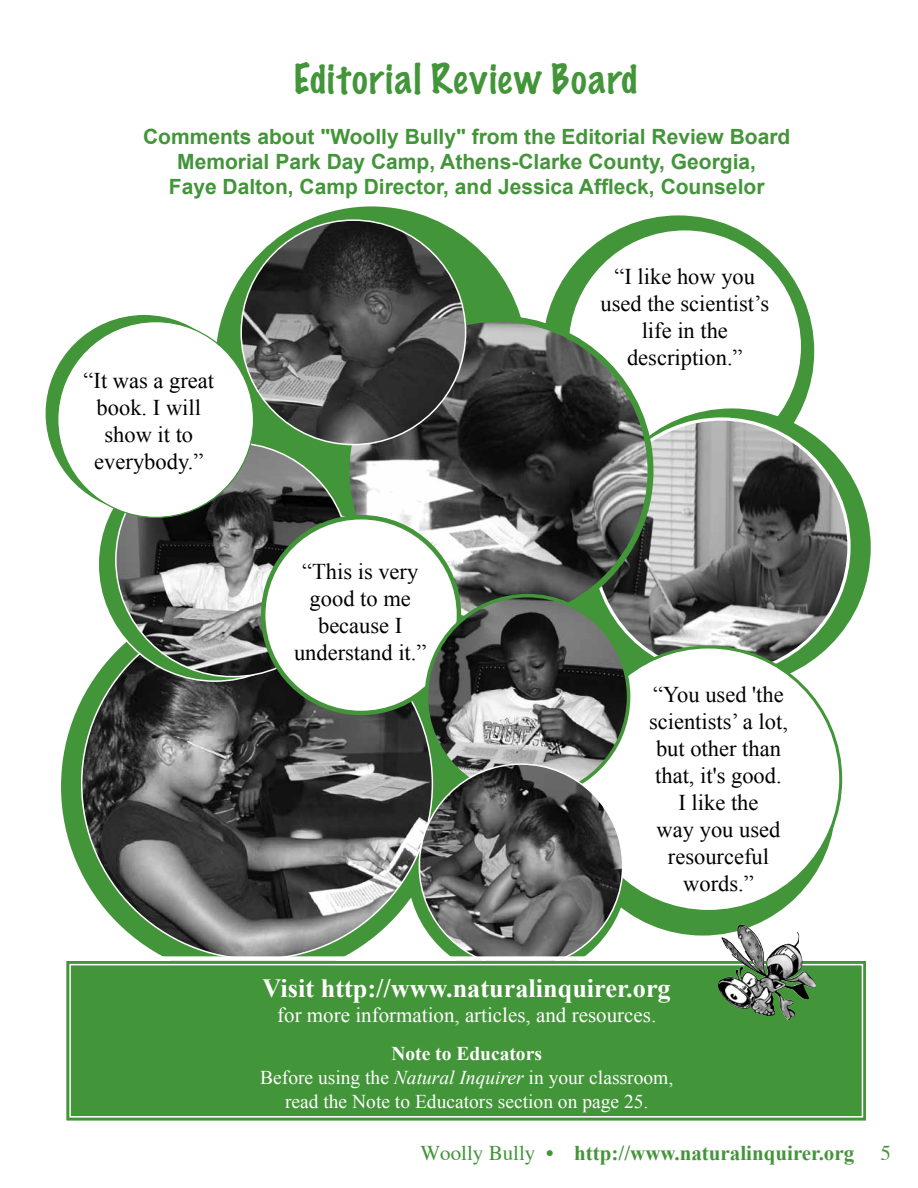
<style>
.page{position:relative;width:918px;height:1188px;background:#fff}
.page>*{position:absolute;margin:0;border:0;box-sizing:border-box;transform-origin:0 0}
.t1{font:100 37.5px "Marker Felt";letter-spacing:.04em;color:#439539}
.t2{font:700 26.25px "Times New Roman";color:#fff}
.t3{font:22.5px/27px "Times New Roman";color:#000;text-align:center}
.t4{font:700 21px/25.2px "Arial";color:#439539;text-align:center}
.t5{font:700 21px "Times New Roman";color:#439539}
.t6{font:21px "Times New Roman";color:#fff}
.t7{font:21px "Times";color:#439539}
.t8{font:19.5px/24px "Times New Roman";color:#fff;text-align:center}
.s1{font-weight:700}
.s2{font-style:italic}
.s3{font-family:"Times";font-weight:400}
.s4{font-family:"Times";font-weight:400;font-style:italic}
</style>
<div class="page">
<div style="left:376px;top:529px;width:296px;height:297px;background:#439539;border-radius:50%"></div>
<div style="left:543px;top:216px;width:270px;height:270px;background:#439539;border-radius:50%"></div>
<div style="left:568px;top:230px;width:234px;height:233px;background:#fff;border-radius:50%"></div>
<div style="left:594px;top:409px;width:276px;height:276px;background:#439539;border-radius:50%"></div>
<img style="left:594px;top:419px;width:255px;height:255px;border-radius:128px">
<svg style="left:408px;top:759px;width:219px;height:219px"></svg>
<div style="left:571px;top:670px;width:264px;height:265px;background:#439539;border-radius:50%"></div>
<div style="left:216px;top:207px;width:311px;height:310px;background:#439539;border-radius:50%"></div>
<svg style="left:80px;top:641px;width:354px;height:313px;background:#636a62"></svg>
<img style="left:347px;top:319px;width:304px;height:304px;border-radius:152px">
<div style="left:576px;top:647px;width:265px;height:264px;background:#fff;border-radius:50%"></div>
<svg style="left:98px;top:447px;width:234px;height:234px;background:#57a04e"></svg>
<img style="left:116px;top:443px;width:234px;height:234px;border-radius:117px">
<div style="left:263px;top:517px;width:196px;height:196px;background:#fff;border-radius:50%"></div>
<div style="left:46px;top:316px;width:196px;height:195px;background:#439539;border-radius:50%"></div>
<div style="left:58px;top:322px;width:196px;height:195px;background:#fff;border-radius:50%"></div>
<img style="left:426px;top:596px;width:203px;height:202px;border-radius:101px">
<img style="left:419px;top:764px;width:204px;height:203px;border-radius:102px">
<img style="left:241px;top:220px;width:225px;height:225px;border-radius:112px">
<div style="left:66px;top:954px;width:800px;height:167px;background:#439539"></div>
<div style="left:69px;top:964px;width:794px;height:154px;border:2px solid #fff"></div>
<img style="left:717px;top:925px;width:79px;height:96px">
<h1 class="t1" style="left:294px;top:61px;width:345px">Editorial Review Board</h1>
<p class="t4" style="left:143px;top:125px;width:649px">Comments about "Woolly Bully" from the Editorial Review Board<br>Memorial Park Day Camp, Athens-Clarke County, Georgia,<br>Faye Dalton, Camp Director, and Jessica Affleck, Counselor</p>
<p class="t3" style="left:84px;top:366px;width:132px">“It was a great book. I will show it to everybody.”</p>
<p class="t3" style="left:294px;top:558px;width:134px">“This is very good to me because I understand it.”</p>
<p class="t3" style="left:600px;top:263px;width:170px">“I like how you used the scientist’s life in the description.”</p>
<p class="t3" style="left:649px;top:680px;width:140px">“You used 'the scientists’ a lot, but other than that, it's good.<br>I like the<br>way you used resourceful words.”</p>
<p class="t2" style="left:263px;top:970px;width:410px">Visit http://www.naturalinquirer.org</p>
<p class="t6" style="left:277px;top:1001px;width:381px">for more information, articles, and resources.</p>
<p class="t8" style="left:260px;top:1041px;width:415px"><span class="s1">Note to Educators<br></span>Before using the <span class="s2">Natural Inquirer</span> in your classroom, read the Note to Educators section on page 25.</p>
<p class="t5" style="left:420px;top:1138px;width:435px"><span class="s3">Woolly Bully</span> <span class="s4">•</span> http://www.naturalinquirer.org</p>
<p class="t7" style="left:880px;top:1140px;width:12px">5</p>
</div>
